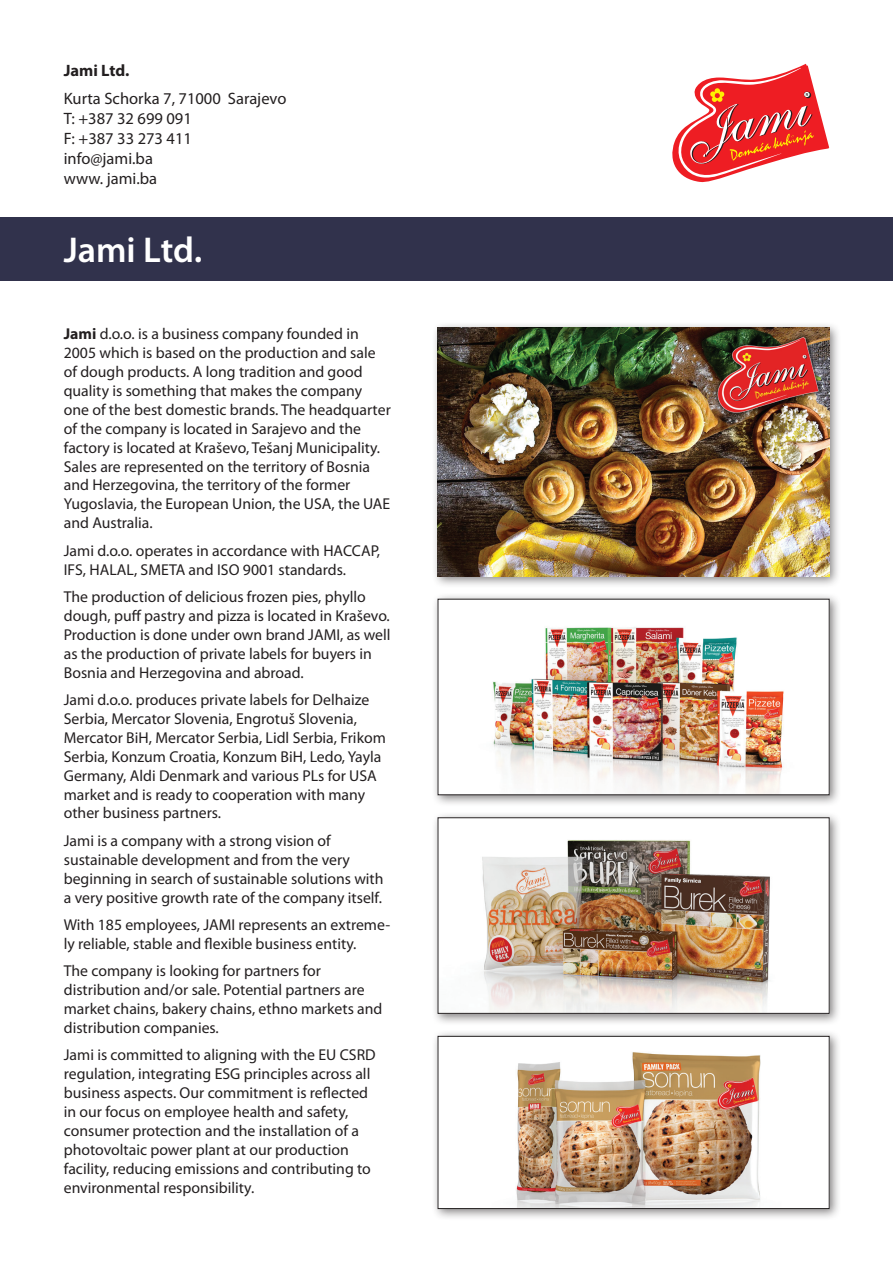
<style>
.page{position:relative;width:893px;height:1263px;background:#fff}
.page>*{position:absolute;margin:0;border:0;box-sizing:border-box;transform-origin:0 0}
.t1{font:600 36px "Myriad Pro";letter-spacing:-.005em;color:#fff}
.t2{font:16.5px/19.8px "Myriad Pro";color:#231f20}
.t3{font:700 16.5px "Myriad Pro";letter-spacing:-.005em;color:#231f20}
.t4{font:15.75px/18.9px "Myriad Pro";color:#231f20}
.s1{font-weight:700}
</style>
<div class="page">
<div style="left:432px;top:321px;width:409px;height:267px;background:#231f20;opacity:.55"></div>
<img style="left:438px;top:327px;width:391px;height:249px">
<div style="left:432px;top:811px;width:410px;height:214px;background:#231f20;opacity:.55"></div>
<img style="left:440px;top:819px;width:387px;height:192px">
<div style="left:438px;top:817px;width:391px;height:196px;border:1px solid #231f20"></div>
<div style="left:432px;top:593px;width:410px;height:214px;background:#231f20;opacity:.55"></div>
<img style="left:440px;top:601px;width:387px;height:192px">
<div style="left:432px;top:1030px;width:410px;height:191px;background:#231f20;opacity:.55"></div>
<img style="left:440px;top:1038px;width:387px;height:169px">
<div style="left:438px;top:1036px;width:391px;height:173px;border:1px solid #231f20"></div>
<div style="left:0;top:217px;width:893px;height:64px;background:#31324c"></div>
<svg style="left:672px;top:64px;width:157px;height:119px"></svg>
<p class="t3" style="left:64px;top:60px;width:67px">Jami Ltd.</p>
<p class="t2" style="left:64px;top:89px;width:224px">Kurta Schorka 7, 71000 Sarajevo<br>T: +387 32 699 091<br>F: +387 33 273 411<br>info@jami.ba<br>www. jami.ba</p>
<h1 class="t1" style="left:64px;top:227px;width:140px">Jami Ltd.</h1>
<p class="t4" style="left:64px;top:324px;width:329px"><span class="s1">Jami</span> d.o.o. is a business company founded in 2005 which is based on the production and sale of dough products. A long tradition and good quality is something that makes the company one of the best domestic brands. The headquarter of the company is located in Sarajevo and the factory is located at Kraševo, Tešanj Municipality.<br>Sales are represented on the territory of Bosnia and Herzegovina, the territory of the former Yugoslavia, the European Union, the USA, the UAE and Australia.</p>
<p class="t4" style="left:64px;top:541px;width:318px">Jami d.o.o. operates in accordance with HACCAP,<br>IFS, HALAL, SMETA and ISO 9001 standards.</p>
<p class="t4" style="left:64px;top:587px;width:328px">The production of delicious frozen pies, phyllo dough, puff pastry and pizza is located in Kraševo.<br>Production is done under own brand JAMI, as well as the production of private labels for buyers in Bosnia and Herzegovina and abroad.</p>
<p class="t4" style="left:64px;top:690px;width:324px">Jami d.o.o. produces private labels for Delhaize Serbia, Mercator Slovenia, Engrotuš Slovenia, Mercator BiH, Mercator Serbia, Lidl Serbia, Frikom Serbia, Konzum Croatia, Konzum BiH, Ledo, Yayla Germany, Aldi Denmark and various PLs for USA market and is ready to cooperation with many other business partners.</p>
<p class="t4" style="left:64px;top:831px;width:321px">Jami is a company with a strong vision of sustainable development and from the very beginning in search of sustainable solutions with a very positive growth rate of the company itself.</p>
<p class="t4" style="left:64px;top:915px;width:328px">With 185 employees, JAMI represents an extreme‑ ly reliable, stable and flexible business entity.</p>
<p class="t4" style="left:64px;top:961px;width:320px">The company is looking for partners for distribution and/or sale. Potential partners are market chains, bakery chains, ethno markets and distribution companies.</p>
<p class="t4" style="left:64px;top:1045px;width:313px">Jami is committed to aligning with the EU CSRD regulation, integrating ESG principles across all business aspects. Our commitment is reflected in our focus on employee health and safety, consumer protection and the installation of a photovoltaic power plant at our production facility, reducing emissions and contributing to environmental responsibility.</p>
</div>
